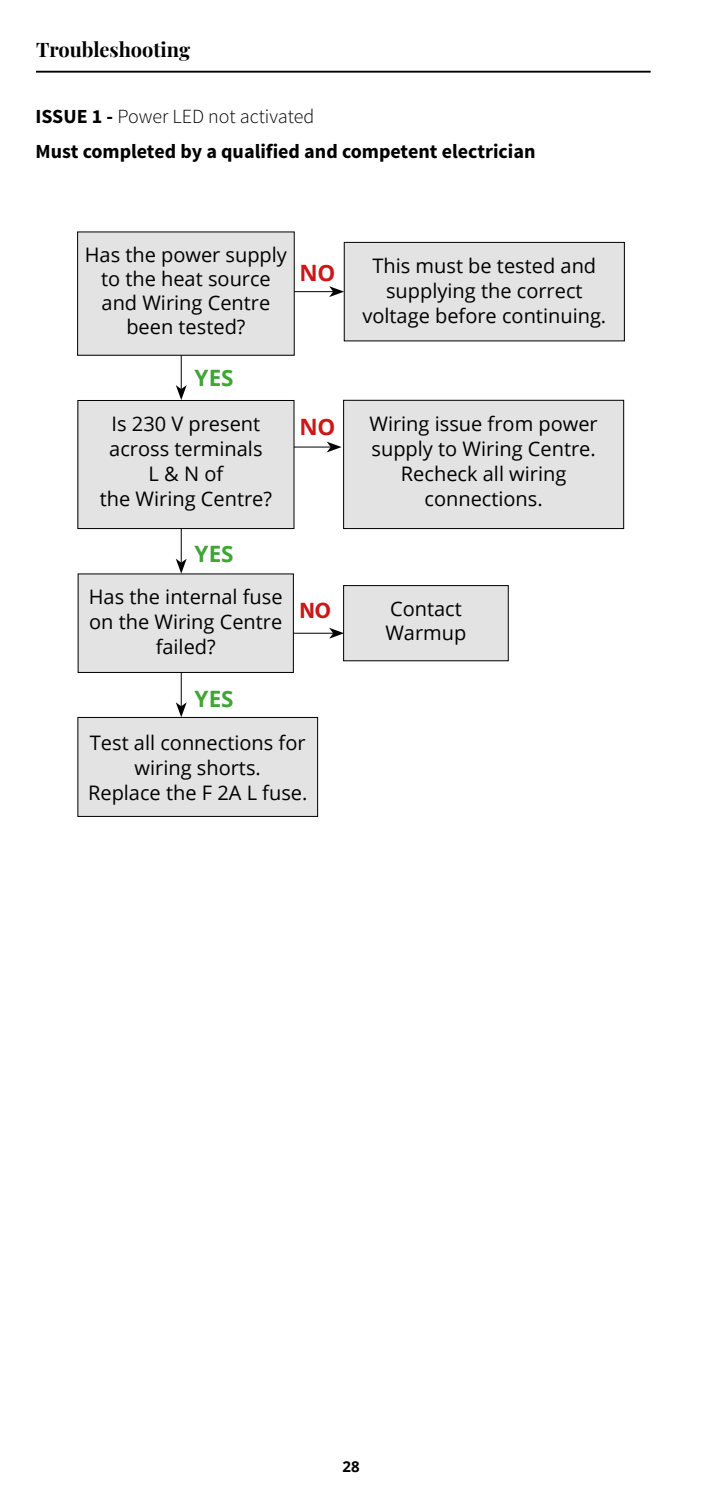
<style>
.page{position:relative;width:702px;height:1489px;background:#fff}
.page>*{position:absolute;margin:0;border:0;box-sizing:border-box;transform-origin:0 0}
.t1{font:700 22.5px "Open Sans";color:#3fa535}
.t2{font:700 22.5px "Open Sans";color:#cd1719}
.t3{font:700 22.5px "Myriad Pro";color:#cd1719}
.t4{font:20px/25px "Open Sans";color:#000;text-align:center}
.t5{font:700 20px "Source Sans Pro";color:#000}
.t6{font:300 20px "Source Sans Pro";color:#000}
.t7{font:700 20px "Playfair Display";color:#000}
.t8{font:700 15px "Open Sans";color:#000}
.s1{font-weight:700}
</style>
<div class="page">
<hr style="left:36px;top:71px;width:614px;height:2px;background:#000">
<div style="left:78px;top:232px;width:216px;height:123px;background:#e3e3e3"></div>
<div style="left:78px;top:400px;width:216px;height:128px;background:#e3e3e3"></div>
<div style="left:78px;top:400px;width:216px;height:128px;border:1px solid #000"></div>
<div style="left:344px;top:242px;width:280px;height:99px;background:#e3e3e3"></div>
<div style="left:344px;top:242px;width:280px;height:99px;border:1px solid #000"></div>
<div style="left:343px;top:400px;width:280px;height:128px;background:#e3e3e3"></div>
<div style="left:343px;top:400px;width:280px;height:128px;border:1px solid #000"></div>
<hr style="left:294px;top:291px;width:39px;height:1px;background:#000">
<svg style="left:329px;top:286px;width:15px;height:11px"></svg>
<div style="left:78px;top:574px;width:215px;height:98px;background:#e3e3e3"></div>
<div style="left:78px;top:717px;width:239px;height:99px;background:#e3e3e3"></div>
<div style="left:78px;top:717px;width:240px;height:99px;border:1px solid #000"></div>
<hr style="left:181px;top:528px;width:1px;height:34px;background:#000">
<svg style="left:176px;top:558px;width:11px;height:15px"></svg>
<hr style="left:181px;top:355px;width:1px;height:34px;background:#000">
<svg style="left:176px;top:385px;width:11px;height:15px"></svg>
<hr style="left:181px;top:672px;width:1px;height:34px;background:#000">
<svg style="left:176px;top:702px;width:11px;height:15px"></svg>
<hr style="left:293px;top:632px;width:40px;height:1px;background:#000">
<svg style="left:329px;top:628px;width:14px;height:10px"></svg>
<div style="left:343px;top:585px;width:165px;height:75px;background:#e3e3e3"></div>
<div style="left:343px;top:585px;width:165px;height:76px;border:1px solid #000"></div>
<hr style="left:294px;top:446px;width:36px;height:1px;background:#000">
<svg style="left:326px;top:441px;width:15px;height:11px"></svg>
<p class="t7" style="left:36px;top:34px;width:155px">Troubleshooting</p>
<p class="t6" style="left:35px;top:104px;width:280px"><span class="s1">ISSUE 1 -</span> Power LED not activated</p>
<p class="t5" style="left:35px;top:138px;width:501px">Must completed by a qualified and competent electrician</p>
<p class="t4" style="left:85px;top:242px;width:204px;line-height:24px">Has the power supply to the heat source and Wiring Centre been tested?</p>
<p class="t2" style="left:299px;top:257px;width:38px">NO</p>
<p class="t1" style="left:195px;top:362px;width:41px">YES</p>
<p class="t4" style="left:109px;top:410px;width:155px;text-align:left">Is 230 V present across terminals</p>
<p class="t4" style="left:149px;top:460px;width:76px">L &amp; N of</p>
<p class="t4" style="left:100px;top:485px;width:174px">the Wiring Centre?</p>
<p class="t1" style="left:195px;top:538px;width:41px">YES</p>
<p class="t4" style="left:89px;top:584px;width:195px">Has the internal fuse on the Wiring Centre failed?</p>
<p class="t2" style="left:299px;top:411px;width:38px">NO</p>
<p class="t3" style="left:299px;top:596px;width:33px">NO</p>
<p class="t1" style="left:195px;top:683px;width:41px">YES</p>
<p class="t4" style="left:90px;top:730px;width:217px">Test all connections for wiring shorts.</p>
<p class="t4" style="left:88px;top:780px;width:218px">Replace the F 2A L fuse.</p>
<p class="t4" style="left:362px;top:252px;width:242px">This must be tested and supplying the correct voltage before continuing.</p>
<p class="t4" style="left:369px;top:410px;width:230px">Wiring issue from power supply to Wiring Centre.<br>Recheck all wiring connections.</p>
<p class="t4" style="left:385px;top:596px;width:82px;line-height:24px;text-align:left">Contact<br>Warmup</p>
<p class="t8" style="left:342px;top:1455px;width:19px">28</p>
</div>
